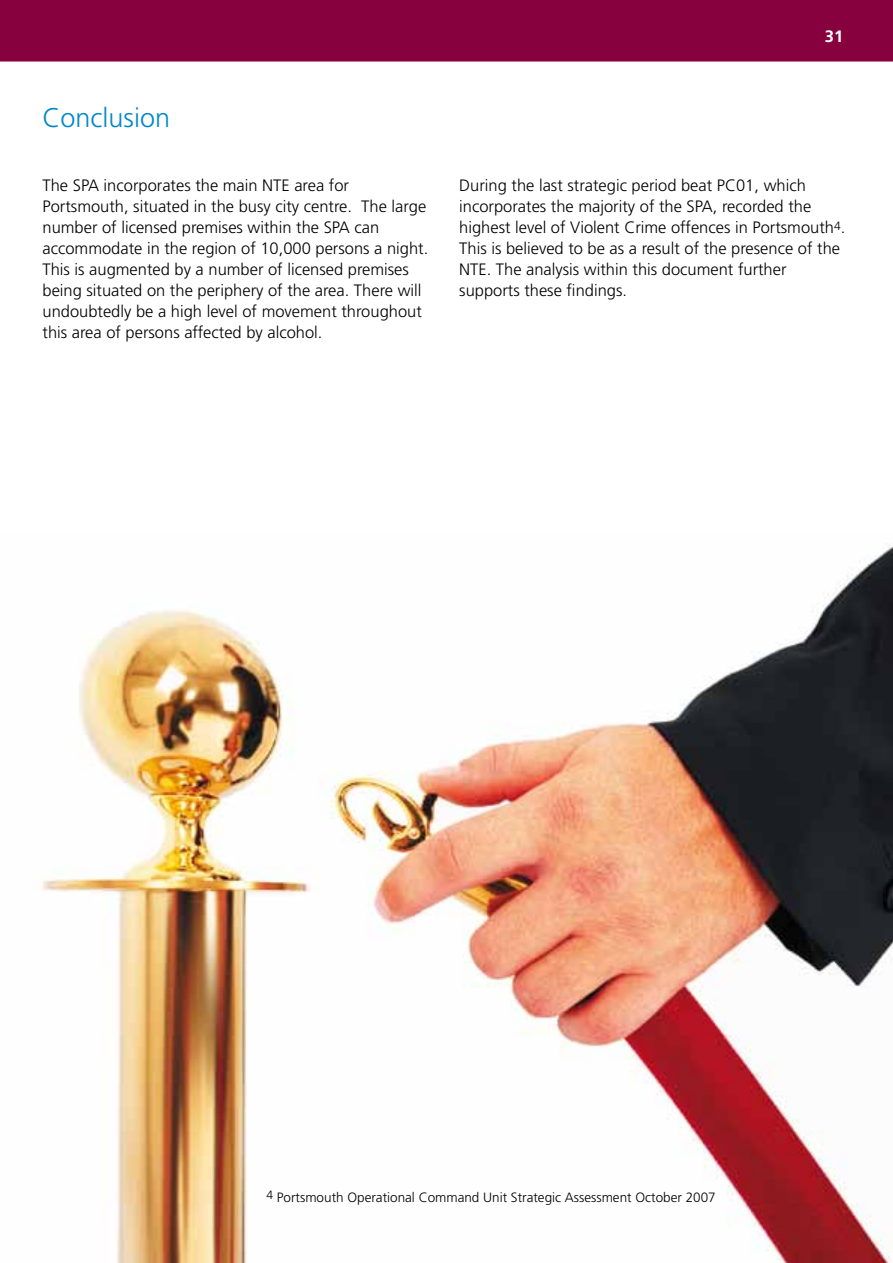
<style>
.page{position:relative;width:893px;height:1263px;background:#fff}
.page>*{position:absolute;margin:0;border:0;box-sizing:border-box;transform-origin:0 0}
.t1{font:300 27px "Frutiger";color:#0087c8}
.t2{font:300 16.5px/21px "Frutiger";color:#000}
.t3{font:700 16.5px "Frutiger";color:#fff}
.t4{font:300 13.5px "Frutiger";color:#000}
</style>
<div class="page">
<div style="left:0;top:0;width:893px;height:62px;background:#86013e"></div>
<img style="left:42px;top:545px;width:851px;height:718px">
<h1 class="t1" style="left:43px;top:102px;width:129px">Conclusion</h1>
<p class="t3" style="left:825px;top:27px;width:20px">31</p>
<p class="t2" style="left:43px;top:175px;width:387px">The SPA incorporates the main NTE area for Portsmouth, situated in the busy city centre. The large number of licensed premises within the SPA can accommodate in the region of 10,000 persons a night.<br>This is augmented by a number of licensed premises being situated on the periphery of the area. There will undoubtedly be a high level of movement throughout this area of persons affected by alcohol.</p>
<p class="t2" style="left:459px;top:175px;width:388px">During the last strategic period beat PC01, which incorporates the majority of the SPA, recorded the highest level of Violent Crime offences in Portsmouth<sup>4</sup>.<br>This is believed to be as a result of the presence of the NTE. The analysis within this document further supports these findings.</p>
<p class="t4" style="left:266px;top:1190px;width:451px"><sup>4</sup> Portsmouth Operational Command Unit Strategic Assessment October 2007</p>
</div>
